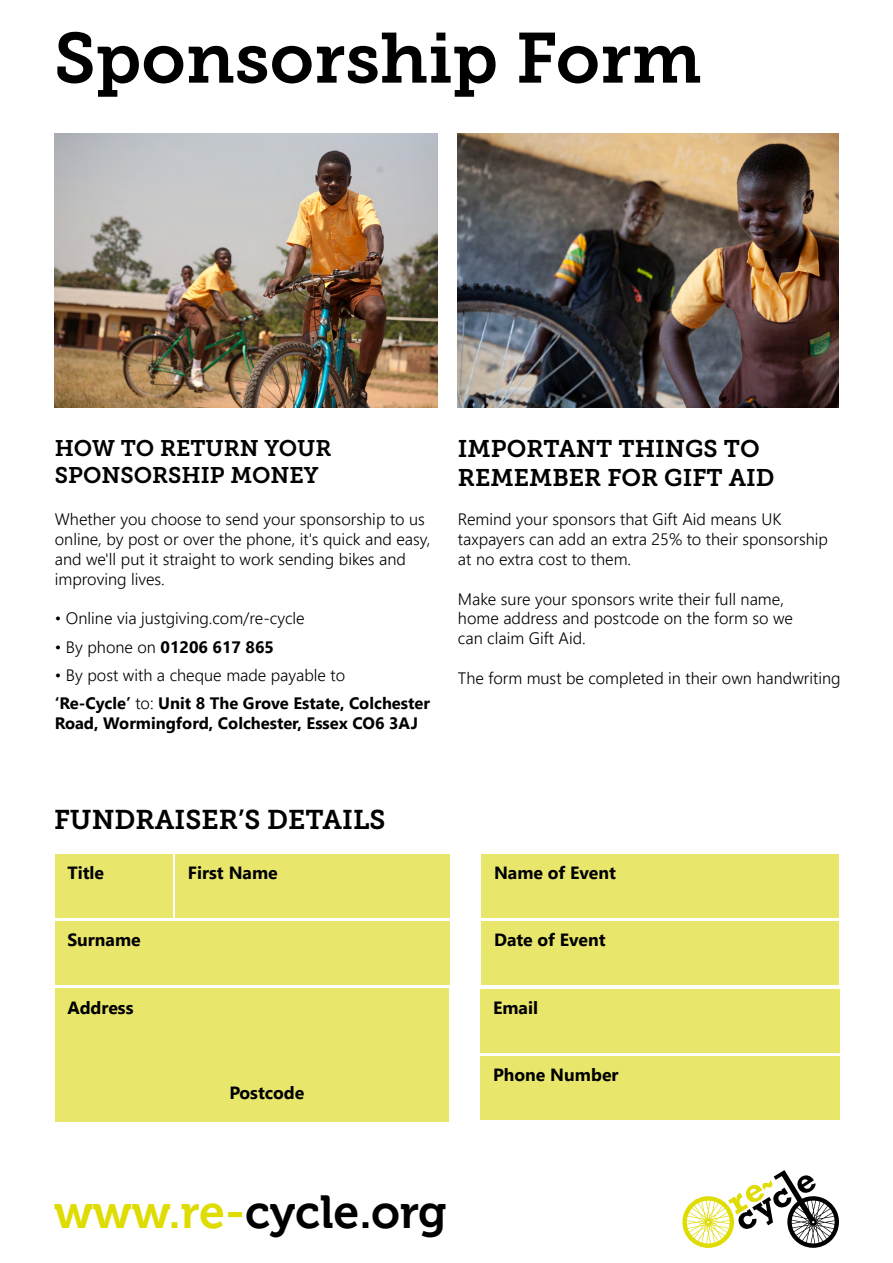
<style>
.page{position:relative;width:893px;height:1263px;background:#fff}
.page>*{position:absolute;margin:0;border:0;box-sizing:border-box;transform-origin:0 0}
.t1{font:70.5px "Museo Slab 700";color:#000}
.t2{font:46.5px "Museo 700";letter-spacing:-.005em;color:#000}
.t3{font:27px "Museo Slab 700";color:#000}
.t4{font:24px "Museo Slab 700";color:#000}
.t5{font:22.5px/27px "Museo Slab 700";color:#000}
.t6{font:700 17.7px "Nirmala UI";color:#000}
.t7{font:300 16.5px/19.8px "Nirmala UI";color:#000}
.t8{font:700 16.5px/19.8px "Nirmala UI";color:#000}
.s1{font-weight:300}
.s2{color:#dedc00}
</style>
<div class="page">
<svg style="left:682px;top:1170px;width:157px;height:78px"></svg>
<div style="left:55px;top:854px;width:118px;height:63px;background:#e9e66c"></div>
<div style="left:175px;top:854px;width:275px;height:63px;background:#e9e66c"></div>
<div style="left:55px;top:921px;width:395px;height:64px;background:#e9e66c"></div>
<div style="left:55px;top:989px;width:394px;height:133px;background:#e9e66c"></div>
<div style="left:481px;top:854px;width:358px;height:63px;background:#e9e66c"></div>
<div style="left:481px;top:921px;width:358px;height:64px;background:#e9e66c"></div>
<div style="left:480px;top:989px;width:359px;height:63px;background:#e9e66c"></div>
<div style="left:480px;top:1056px;width:359px;height:64px;background:#e9e66c"></div>
<img style="left:458px;top:134px;width:381px;height:273px">
<img style="left:54px;top:134px;width:384px;height:273px">
<p class="t1" style="left:54px;top:18px;width:649px">Sponsorship Form</p>
<p class="t5" style="left:55px;top:435px;width:278px">HOW TO RETURN YOUR<br>SPONSORSHIP MONEY</p>
<p class="t7" style="left:55px;top:509px;width:377px">Whether you choose to send your sponsorship to us online, by post or over the phone, it's quick and easy, and we'll put it straight to work sending bikes and improving lives.</p>
<p class="t7" style="left:55px;top:608px;width:251px">• Online via justgiving.com/re-cycle</p>
<p class="t8" style="left:55px;top:636px;width:221px"><span class="s1">• By phone on</span> 01206 617 865</p>
<p class="t7" style="left:55px;top:664px;width:292px">• By post with a cheque made payable to</p>
<p class="t8" style="left:55px;top:692px;width:377px">‘Re-Cycle’ <span class="s1">to:</span> Unit 8 The Grove Estate, Colchester<br>Road, Wormingford, Colchester, Essex CO6 3AJ</p>
<p class="t4" style="left:458px;top:435px;width:303px">IMPORTANT THINGS TO</p>
<p class="t4" style="left:458px;top:464px;width:318px">REMEMBER FOR GIFT AID</p>
<p class="t7" style="left:458px;top:509px;width:325px">Remind your sponsors that Gift Aid means UK</p>
<p class="t7" style="left:458px;top:528px;width:371px">taxpayers can add an extra 25% to their sponsorship at no extra cost to them.</p>
<p class="t7" style="left:458px;top:588px;width:327px">Make sure your sponsors write their full name,</p>
<p class="t7" style="left:458px;top:608px;width:337px">home address and postcode on the form so we</p>
<p class="t7" style="left:458px;top:627px;width:129px">can claim Gift Aid.</p>
<p class="t7" style="left:458px;top:667px;width:384px">The form must be completed in their own handwriting</p>
<p class="t3" style="left:54px;top:805px;width:333px">FUNDRAISER’S DETAILS</p>
<p class="t6" style="left:67px;top:857px;width:38px">Title</p>
<p class="t6" style="left:188px;top:857px;width:91px">First Name</p>
<p class="t6" style="left:67px;top:925px;width:75px">Surname</p>
<p class="t6" style="left:67px;top:992px;width:68px">Address</p>
<p class="t6" style="left:229px;top:1077px;width:77px">Postcode</p>
<p class="t6" style="left:494px;top:857px;width:123px">Name of Event</p>
<p class="t6" style="left:494px;top:925px;width:113px">Date of Event</p>
<p class="t6" style="left:493px;top:992px;width:47px">Email</p>
<p class="t6" style="left:493px;top:1060px;width:127px">Phone Number</p>
<p class="t2" style="left:54px;top:1186px;width:394px"><span class="s2">www.re-</span>cycle.org</p>
</div>
